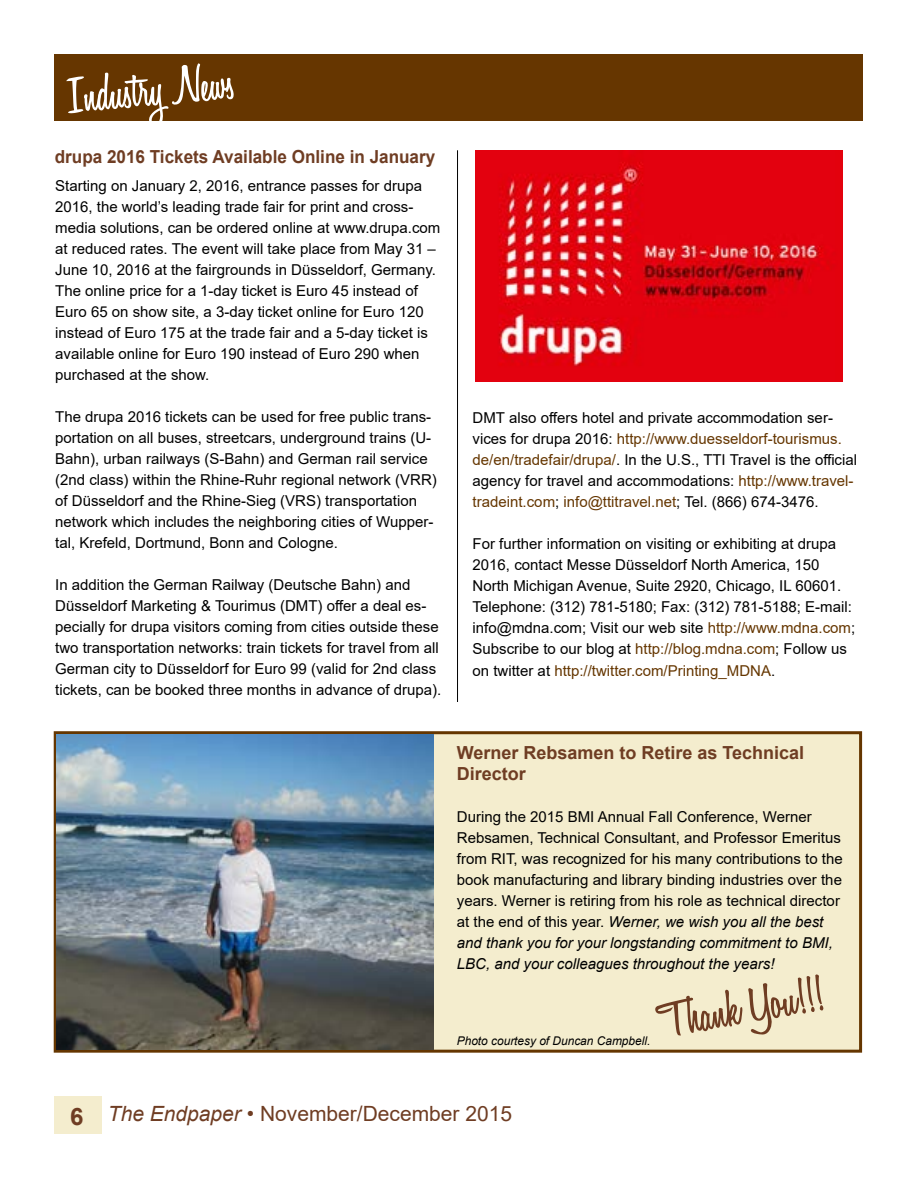
<style>
.page{position:relative;width:918px;height:1188px;background:#fff}
.page>*{position:absolute;margin:0;border:0;box-sizing:border-box;transform-origin:0 0}
.t1{font:600 54px "Honey Script";color:#fff}
.t2{font:600 54px "Honey Script";color:#6f3d23}
.t3{font:21px "Arial";color:#6f3d23}
.t4{font:700 18px/21px "Arial";color:#6f3d23}
.t5{font:700 18px "Arial";color:#6f3d23;scale:.95 1}
.t6{font:15px/21px "Arial";color:#000}
.t7{font:italic 12px "Arial";color:#000}
.s1{color:#653600}
.s2{font-style:italic}
.s3{font-weight:700;font-size:24px}
</style>
<div class="page">
<div style="left:54px;top:1096px;width:47px;height:38px;background:#f4edce"></div>
<div style="left:55px;top:55px;width:808px;height:66px;background:#663600"></div>
<img style="left:476px;top:150px;width:366px;height:232px">
<div style="left:54px;top:731px;width:808px;height:322px;background:#f4edce;border:3px solid #653600"></div>
<img style="left:56px;top:734px;width:378px;height:316px">
<hr style="left:457px;top:150px;width:1px;height:552px;background:#000">
<h1 class="t1" style="left:65px;top:63px;width:168px;rotate:-5deg">Industry News</h1>
<p class="t5" style="left:55px;top:144px;width:402px">drupa 2016 Tickets Available Online in January</p>
<p class="t6" style="left:55px;top:175px;width:387px">Starting on January 2, 2016, entrance passes for drupa 2016, the world’s leading trade fair for print and cross&shy;media solutions, can be ordered online at www.drupa.com at reduced rates. The event will take place from May 31 – June 10, 2016 at the fairgrounds in Düsseldorf, Germany.<br>The online price for a 1-day ticket is Euro 45 instead of Euro 65 on show site, a 3-day ticket online for Euro 120 instead of Euro 175 at the trade fair and a 5-day ticket is available online for Euro 190 instead of Euro 290 when purchased at the show.</p>
<p class="t6" style="left:55px;top:406px;width:383px">The drupa 2016 tickets can be used for free public trans&shy;portation on all buses, streetcars, underground trains (U-Bahn), urban railways (S-Bahn) and German rail service (2nd class) within the Rhine-Ruhr regional network (VRR) of Düsseldorf and the Rhine-Sieg (VRS) transportation network which includes the neighboring cities of Wupper&shy;tal, Krefeld, Dortmund, Bonn and Cologne.</p>
<p class="t6" style="left:55px;top:574px;width:388px">In addition the German Railway (Deutsche Bahn) and Düsseldorf Marketing &amp; Tourimus (DMT) offer a deal es&shy;pecially for drupa visitors coming from cities outside these two transportation networks: train tickets for travel from all German city to Düsseldorf for Euro 99 (valid for 2nd class tickets, can be booked three months in advance of drupa).</p>
<p class="t6" style="left:473px;top:408px;width:386px">DMT also offers hotel and private accommodation ser&shy;vices for drupa 2016: <span class="s1">http://www.duesseldorf-tourismus. de/en/tradefair/drupa/</span>. In the U.S., TTI Travel is the official agency for travel and accommodations: <span class="s1">http://www.travel&shy;tradeint.com</span>; <span class="s1">info@ttitravel.net</span>; Tel. (866) 674-3476.</p>
<p class="t6" style="left:473px;top:533px;width:384px">For further information on visiting or exhibiting at drupa 2016, contact Messe Düsseldorf North America, 150<br>North Michigan Avenue, Suite 2920, Chicago, IL 60601.<br>Telephone: (312) 781-5180; Fax: (312) 781-5188; E-mail: info@mdna.com; Visit our web site <span class="s1">http://www.mdna.com</span>; Subscribe to our blog at <span class="s1">http://blog.mdna.com</span>; Follow us on twitter at <span class="s1">http://twitter.com/Printing_MDNA</span>.</p>
<p class="t4" style="left:457px;top:743px;width:349px">Werner Rebsamen to Retire as Technical<br>Director</p>
<p class="t6" style="left:457px;top:807px;width:387px">During the 2015 BMI Annual Fall Conference, Werner Rebsamen, Technical Consultant, and Professor Emeritus from RIT, was recognized for his many contributions to the book manufacturing and library binding industries over the years. Werner is retiring from his role as technical director at the end of this year. <span class="s2">Werner, we wish you all the best and thank you for your longstanding commitment to BMI, LBC, and your colleagues throughout the years!</span></p>
<h1 class="t2" style="left:652px;top:989px;width:168px;rotate:-10deg">Thank You!!!</h1>
<p class="t7" style="left:457px;top:1033px;width:195px">Photo courtesy of Duncan Campbell.</p>
<h2 class="t3" style="left:70px;top:1099px;width:444px"><span class="s3">6</span> <span class="s2">The Endpaper</span> • November/December 2015</h2>
</div>
